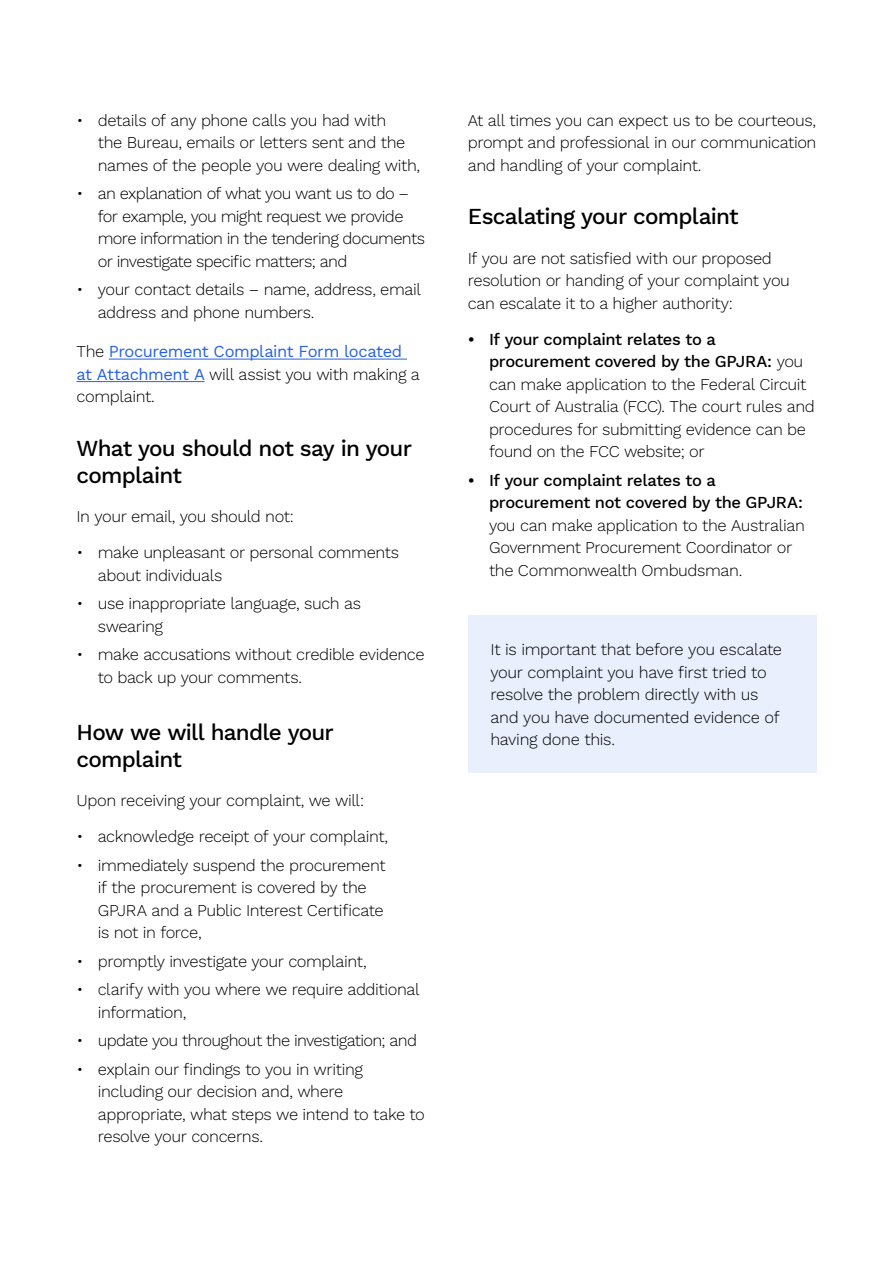
<style>
.page{position:relative;width:893px;height:1263px;background:#fff}
.page>*{position:absolute;margin:0;border:0;box-sizing:border-box;transform-origin:0 0}
.t1{font:500 22.5px/27px "Work Sans";letter-spacing:-.035em;color:#000}
.Body{font:300 16.5px/22.5px "Work Sans";letter-spacing:-.025em;color:#000}
.Body-2{font:16.5px/22.5px "Work Sans";letter-spacing:-.025em;color:#2461e5}
.s1{font-weight:300;color:#000}
.s2{font-weight:500}
</style>
<div class="page">
<div style="left:468px;top:615px;width:348px;height:157px;background:#e9effc"></div>
<hr style="left:109px;top:359px;width:298px;height:1px;background:#2461e5">
<hr style="left:77px;top:381px;width:127px;height:1px;background:#2461e5">
<p class="Body" style="left:98px;top:108px;width:324px;text-indent:-21px">• details of any phone calls you had with<br>the Bureau, emails or letters sent and the names of the people you were dealing with,</p>
<p class="Body" style="left:98px;top:182px;width:329px;text-indent:-21px">• an explanation of what you want us to do – for example, you might request we provide more information in the tendering documents or investigate specific matters; and</p>
<p class="Body" style="left:98px;top:278px;width:325px;text-indent:-21px">• your contact details – name, address, email address and phone numbers.</p>
<p class="Body-2" style="left:77px;top:340px;width:345px"><span class="s1">The</span> Procurement Complaint Form located at Attachment A <span class="s1">will assist you with making a complaint.</span></p>
<h3 class="t1" style="left:77px;top:434px;width:337px">What you should not say in your complaint</h3>
<p class="Body" style="left:77px;top:505px;width:219px">In your email, you should not:</p>
<p class="Body" style="left:98px;top:541px;width:303px;text-indent:-21px">• make unpleasant or personal comments about individuals</p>
<p class="Body" style="left:98px;top:592px;width:265px;text-indent:-21px">• use inappropriate language, such as swearing</p>
<p class="Body" style="left:98px;top:643px;width:328px;text-indent:-21px">• make accusations without credible evidence to back up your comments.</p>
<h3 class="t1" style="left:77px;top:717px;width:259px">How we will handle your complaint</h3>
<p class="Body" style="left:77px;top:788px;width:289px">Upon receiving your complaint, we will:</p>
<p class="Body" style="left:77px;top:824px;width:313px">• acknowledge receipt of your complaint,</p>
<p class="Body" style="left:98px;top:853px;width:289px;text-indent:-21px">• immediately suspend the procurement if the procurement is covered by the<br>GPJRA and a Public Interest Certificate is not in force,</p>
<p class="Body" style="left:77px;top:949px;width:292px">• promptly investigate your complaint,</p>
<p class="Body" style="left:98px;top:977px;width:323px;text-indent:-21px">• clarify with you where we require additional information,</p>
<p class="Body" style="left:77px;top:1028px;width:342px">• update you throughout the investigation; and</p>
<p class="Body" style="left:98px;top:1057px;width:329px;text-indent:-21px">• explain our findings to you in writing including our decision and, where appropriate, what steps we intend to take to resolve your concerns.</p>
<p class="Body" style="left:468px;top:108px;width:350px;text-align:justify">At all times you can expect us to be courteous, prompt and professional in our communication and handling of your complaint.</p>
<h3 class="t1" style="left:468px;top:202px;width:272px">Escalating your complaint</h3>
<p class="Body" style="left:468px;top:246px;width:324px">If you are not satisfied with our proposed resolution or handing of your complaint you can escalate it to a higher authority:</p>
<p class="Body" style="left:489px;top:327px;width:327px;text-indent:-21px"><span class="s2">• If your complaint relates to a procurement covered by the GPJRA:</span> you can make application to the Federal Circuit Court of Australia (FCC). The court rules and procedures for submitting evidence can be found on the FCC website; or</p>
<p class="Body" style="left:489px;top:468px;width:317px;text-indent:-21px"><span class="s2">• If your complaint relates to a procurement not covered by the GPJRA: </span>you can make application to the Australian Government Procurement Coordinator or the Commonwealth Ombudsman.</p>
<p class="Body" style="left:490px;top:637px;width:293px">It is important that before you escalate your complaint you have first tried to resolve the problem directly with us and you have documented evidence of having done this.</p>
</div>
